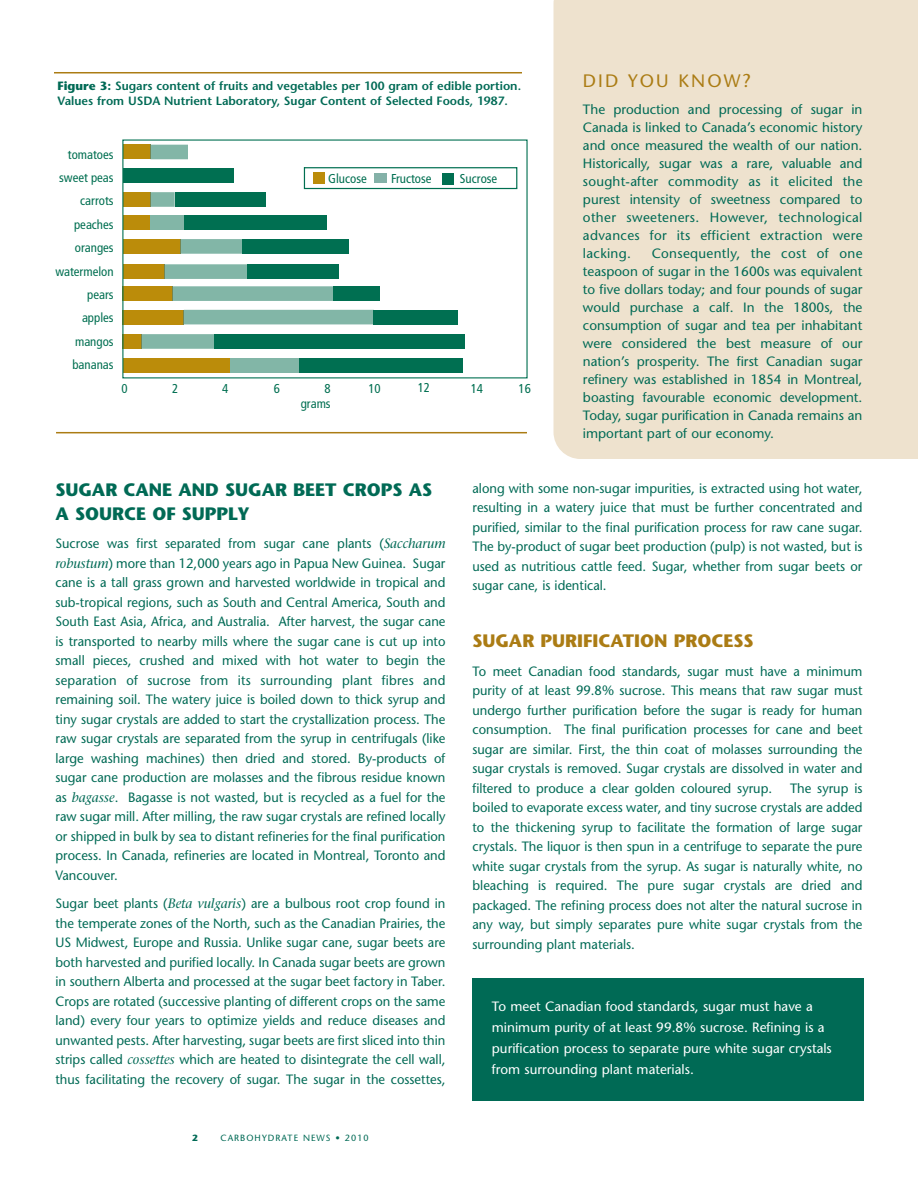
<style>
.page{position:relative;width:918px;height:1188px;background:#fff}
.page>*{position:absolute;margin:0;border:0;box-sizing:border-box;transform-origin:0 0}
.t1{font:700 18px/24px "Stone Sans Std";color:#006a55}
.t2{font:700 18px "Stone Sans Std";color:#ab7c14}
.t3{font:500 18px "Stone Sans Std";letter-spacing:.115em;color:#ab7c14}
.t4{font:500 13.5px/19.5px "Stone Sans Std";color:#006a55;text-align:justify;scale:.96 1}
.t5{font:500 13.5px/18px "Stone Sans Std";color:#006a55;text-align:justify}
.t6{font:500 13.5px/21px "Stone Sans Std";color:#fff}
.t7{font:condensed 12.9px/23.4px "Frutiger LT Std";color:#006f51;text-align:right}
.t8{font:600 12px/14.4px "Stone Sans Std";color:#006a55}
.t9{font:500 9px "Stone Sans Std";letter-spacing:.115em;color:#006a55}
.t10{font:700 9px "Stone Sans Std";color:#006a55}
.s1{font-weight:700}
.s2{font-family:"Stone Serif Std";font-style:italic}
</style>
<div class="page">
<div style="left:554px;top:0;width:364px;height:459px;background:#eee2ce"></div>
<div style="left:472px;top:978px;width:392px;height:123px;background:#006a55"></div>
<hr style="left:54px;top:72px;width:468px;height:1px;background:#ab7c14">
<hr style="left:56px;top:432px;width:471px;height:1px;background:#ab7c14">
<svg style="left:122px;top:139px;width:406px;height:239px"></svg>
<div style="left:313px;top:173px;width:12px;height:11px;background:#bb8c0a"></div>
<div style="left:442px;top:173px;width:12px;height:11px;background:#006f51"></div>
<div style="left:375px;top:173px;width:12px;height:10px;background:#84b1a8"></div>
<p class="t8" style="left:58px;top:80px;width:465px"><span class="s1">Figure 3:</span> Sugars content of fruits and vegetables per 100 gram of edible portion.<br>Values from USDA Nutrient Laboratory, Sugar Content of Selected Foods, 1987.</p>
<p class="t7" style="left:56px;top:142px;width:60px">tomatoes sweet peas carrots peaches oranges watermelon pears apples mangos bananas</p>
<p class="t7" style="left:328px;top:167px;width:40px">Glucose</p>
<p class="t7" style="left:391px;top:167px;width:42px">Fructose</p>
<p class="t7" style="left:460px;top:166px;width:39px">Sucrose</p>
<p class="t7" style="left:121px;top:377px;width:8px">0</p>
<p class="t7" style="left:172px;top:377px;width:8px">2</p>
<p class="t7" style="left:222px;top:377px;width:8px">4</p>
<p class="t7" style="left:274px;top:377px;width:8px">6</p>
<p class="t7" style="left:325px;top:377px;width:8px">8</p>
<p class="t7" style="left:368px;top:377px;width:14px">10</p>
<p class="t7" style="left:418px;top:376px;width:14px">12</p>
<p class="t7" style="left:471px;top:377px;width:14px">14</p>
<p class="t7" style="left:519px;top:377px;width:14px">16</p>
<p class="t7" style="left:301px;top:392px;width:32px">grams</p>
<h1 class="t3" style="left:583px;top:74px;width:169px">DID YOU KNOW?</h1>
<p class="t5" style="left:583px;top:101px;width:281px">The production and processing of sugar in Canada is linked to Canada’s economic history and once measured the wealth of our nation.<br>Historically, sugar was a rare, valuable and sought-after commodity as it elicited the purest intensity of sweetness compared to other sweeteners. However, technological advances for its efficient extraction were lacking.</p>
<p class="t5" style="left:583px;top:245px;width:281px;text-indent:69px">Consequently, the cost of one teaspoon of sugar in the 1600s was equivalent to five dollars today; and four pounds of sugar would purchase a calf. In the 1800s, the consumption of sugar and tea per inhabitant were considered the best measure of our nation’s prosperity. The first Canadian sugar refinery was established in 1854 in Montreal, boasting favourable economic development.<br>Today, sugar purification in Canada remains an important part of our economy.</p>
<h1 class="t1" style="left:56px;top:480px;width:378px">SUGAR CANE AND SUGAR BEET CROPS AS<br>A SOURCE OF SUPPLY</h1>
<p class="t4" style="left:55px;top:535px;width:408px">Sucrose was first separated from sugar cane plants (<span class="s2">Saccharum robustum</span>) more than 12,000 years ago in Papua New Guinea. Sugar cane is a tall grass grown and harvested worldwide in tropical and sub-tropical regions, such as South and Central America, South and South East Asia, Africa, and Australia. After harvest, the sugar cane is transported to nearby mills where the sugar cane is cut up into small pieces, crushed and mixed with hot water to begin the separation of sucrose from its surrounding plant fibres and remaining soil. The watery juice is boiled down to thick syrup and tiny sugar crystals are added to start the crystallization process. The raw sugar crystals are separated from the syrup in centrifugals (like large washing machines) then dried and stored. By-products of sugar cane production are molasses and the fibrous residue known as <span class="s2">bagasse</span>. Bagasse is not wasted, but is recycled as a fuel for the raw sugar mill. After milling, the raw sugar crystals are refined locally or shipped in bulk by sea to distant refineries for the final purification process. In Canada, refineries are located in Montreal, Toronto and Vancouver.</p>
<p class="t4" style="left:55px;top:895px;width:408px">Sugar beet plants (<span class="s2">Beta vulgaris</span>) are a bulbous root crop found in the temperate zones of the North, such as the Canadian Prairies, the US Midwest, Europe and Russia. Unlike sugar cane, sugar beets are both harvested and purified locally. In Canada sugar beets are grown in southern Alberta and processed at the sugar beet factory in Taber.<br>Crops are rotated (successive planting of different crops on the same land) every four years to optimize yields and reduce diseases and unwanted pests. After harvesting, sugar beets are first sliced into thin strips called <span class="s2">cossettes</span> which are heated to disintegrate the cell wall, thus facilitating the recovery of sugar. The sugar in the cossettes,</p>
<p class="t10" style="left:192px;top:1134px;width:7px">2</p>
<p class="t9" style="left:220px;top:1134px;width:150px">CARBOHYDRATE NEWS • 2010</p>
<p class="t4" style="left:473px;top:480px;width:408px">along with some non-sugar impurities, is extracted using hot water, resulting in a watery juice that must be further concentrated and purified, similar to the final purification process for raw cane sugar.<br>The by-product of sugar beet production (pulp) is not wasted, but is used as nutritious cattle feed. Sugar, whether from sugar beets or sugar cane, is identical.</p>
<h1 class="t2" style="left:472px;top:634px;width:283px">SUGAR PURIFICATION PROCESS</h1>
<p class="t4" style="left:472px;top:663px;width:408px">To meet Canadian food standards, sugar must have a minimum purity of at least 99.8% sucrose. This means that raw sugar must undergo further purification before the sugar is ready for human consumption. The final purification processes for cane and beet sugar are similar. First, the thin coat of molasses surrounding the sugar crystals is removed. Sugar crystals are dissolved in water and filtered to produce a clear golden coloured syrup.</p>
<p class="t4" style="left:472px;top:780px;width:408px;text-indent:318px">The syrup is boiled to evaporate excess water, and tiny sucrose crystals are added to the thickening syrup to facilitate the formation of large sugar crystals. The liquor is then spun in a centrifuge to separate the pure white sugar crystals from the syrup. As sugar is naturally white, no bleaching is required. The pure sugar crystals are dried and packaged. The refining process does not alter the natural sucrose in any way, but simply separates pure white sugar crystals from the surrounding plant materials.</p>
<p class="t6" style="left:492px;top:998px;width:342px">To meet Canadian food standards, sugar must have a minimum purity of at least 99.8% sucrose. Refining is a purification process to separate pure white sugar crystals from surrounding plant materials.</p>
</div>
